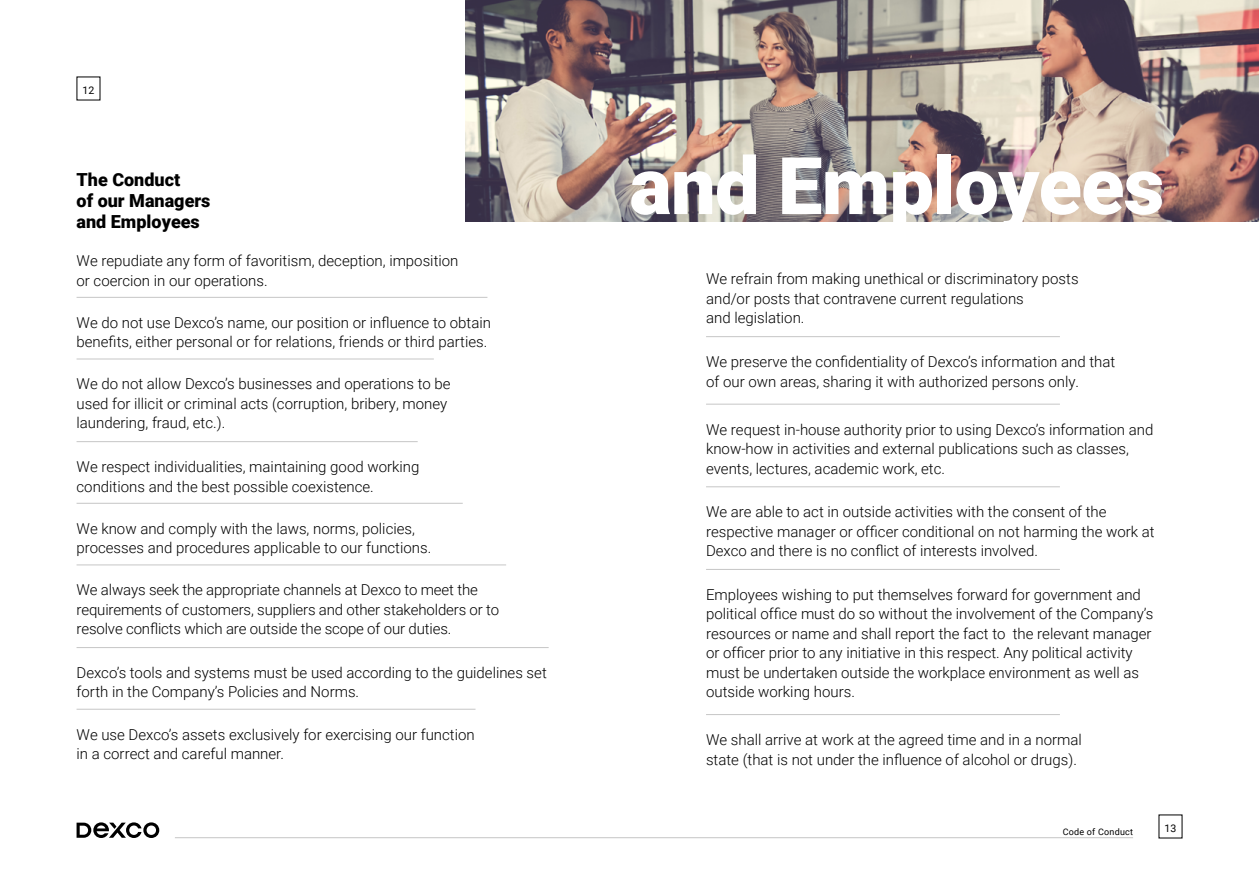
<style>
.page{position:relative;width:1259px;height:893px;background:#fff}
.page>*{position:absolute;margin:0;border:0;box-sizing:border-box;transform-origin:0 0}
.t1{font:900 79.5px "Roboto";letter-spacing:-.01em;color:#fff}
.t2{font:900 18px/21px "Roboto";color:#000}
.t3{font:300 15px/19.5px "Roboto";color:#000}
.t4{font:10.5px "Roboto";color:#000}
.t5{font:9px "Roboto";letter-spacing:.025em;color:#000}
</style>
<div class="page">
<svg style="left:77px;top:822px;width:82px;height:16px"></svg>
<hr style="left:175px;top:837px;width:958px;height:1px;background:#c6c6c6">
<hr style="left:77px;top:709px;width:398px;height:1px;background:#c6c6c6">
<hr style="left:77px;top:647px;width:472px;height:1px;background:#c6c6c6">
<hr style="left:77px;top:565px;width:429px;height:1px;background:#c6c6c6">
<hr style="left:77px;top:503px;width:386px;height:1px;background:#c6c6c6">
<hr style="left:77px;top:441px;width:341px;height:1px;background:#c6c6c6">
<hr style="left:77px;top:359px;width:357px;height:1px;background:#c6c6c6">
<hr style="left:77px;top:297px;width:410px;height:1px;background:#c6c6c6">
<hr style="left:706px;top:336px;width:354px;height:1px;background:#c6c6c6">
<hr style="left:706px;top:404px;width:354px;height:1px;background:#c6c6c6">
<hr style="left:706px;top:487px;width:354px;height:1px;background:#c6c6c6">
<hr style="left:706px;top:569px;width:354px;height:1px;background:#c6c6c6">
<hr style="left:706px;top:714px;width:354px;height:1px;background:#c6c6c6">
<img style="left:465px;top:0;width:794px;height:221px">
<p class="t4" style="left:82px;top:83px;width:14px">12</p>
<p class="t2" style="left:77px;top:168px;width:135px">The Conduct<br>of our Managers and Employees</p>
<p class="t3" style="left:77px;top:250px;width:383px">We repudiate any form of favoritism, deception, imposition or coercion in our operations.</p>
<p class="t3" style="left:77px;top:312px;width:416px">We do not use Dexco’s name, our position or influence to obtain benefits, either personal or for relations, friends or third parties.</p>
<p class="t3" style="left:77px;top:374px;width:375px">We do not allow Dexco’s businesses and operations to be used for illicit or criminal acts (corruption, bribery, money laundering, fraud, etc.).</p>
<p class="t3" style="left:77px;top:456px;width:344px">We respect individualities, maintaining good working conditions and the best possible coexistence.</p>
<p class="t3" style="left:77px;top:518px;width:356px">We know and comply with the laws, norms, policies, processes and procedures applicable to our functions.</p>
<p class="t3" style="left:77px;top:580px;width:424px">We always seek the appropriate channels at Dexco to meet the requirements of customers, suppliers and other stakeholders or to resolve conflicts which are outside the scope of our duties.</p>
<p class="t3" style="left:77px;top:662px;width:472px">Dexco’s tools and systems must be used according to the guidelines set forth in the Company’s Policies and Norms.</p>
<p class="t3" style="left:77px;top:724px;width:400px">We use Dexco’s assets exclusively for exercising our function in a correct and careful manner.</p>
<h1 class="t1" style="left:629px;top:130px;width:536px">and Employees</h1>
<p class="t3" style="left:706px;top:269px;width:374px">We refrain from making unethical or discriminatory posts and/or posts that contravene current regulations<br>and legislation.</p>
<p class="t3" style="left:706px;top:351px;width:411px">We preserve the confidentiality of Dexco’s information and that of our own areas, sharing it with authorized persons only.</p>
<p class="t3" style="left:706px;top:419px;width:449px">We request in-house authority prior to using Dexco’s information and know-how in activities and external publications such as classes, events, lectures, academic work, etc.</p>
<p class="t3" style="left:706px;top:502px;width:450px">We are able to act in outside activities with the consent of the respective manager or officer conditional on not harming the work at<br>Dexco and there is no conflict of interests involved.</p>
<p class="t3" style="left:706px;top:584px;width:449px">Employees wishing to put themselves forward for government and political office must do so without the involvement of the Company’s resources or name and shall report the fact to the relevant manager or officer prior to any initiative in this respect. Any political activity must be undertaken outside the workplace environment as well as outside working hours.</p>
<p class="t3" style="left:706px;top:729px;width:377px">We shall arrive at work at the agreed time and in a normal state (that is not under the influence of alcohol or drugs).</p>
<p class="t5" style="left:1062px;top:825px;width:72px">Code of Conduct</p>
<p class="t4" style="left:1164px;top:821px;width:14px">13</p>
</div>
